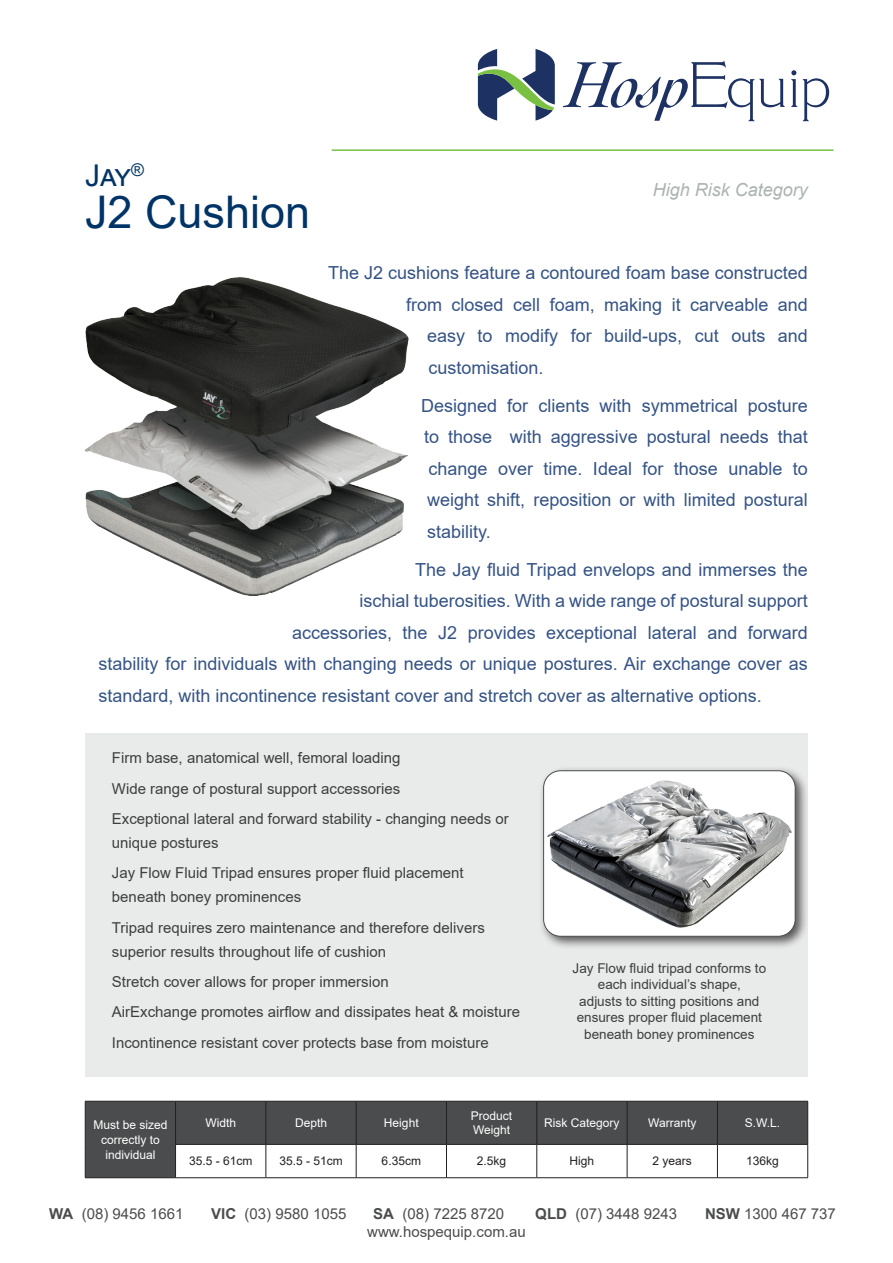
<style>
.page{position:relative;width:893px;height:1263px;background:#fff}
.page>*{position:absolute;margin:0;border:0;box-sizing:border-box;transform-origin:0 0}
.t1{font:45px "Arial";color:#036}
.t2{font:30px "Arial";color:#036}
.t3{font:18px/31.5px "Arial";color:#355385;text-align:justify}
.t4{font:italic 18px "Arial";color:#abb4af}
.t5{font:15px/30.3px "Arial";color:#3e3e3f}
.t6{font:15px "Arial";color:#4b4c4d}
.t7{font:13.5px/16.5px "Arial";color:#3e3e3f;text-align:center}
.t8{font:12px/15px "Arial";color:#fff;text-align:center}
.t9{font:12px "Arial";color:#231f20}
.s1{font-weight:700}
</style>
<div class="page">
<div style="left:85px;top:733px;width:723px;height:343px;background:#e9ebea"></div>
<svg style="left:791px;top:70px;width:38px;height:51px"></svg>
<svg style="left:563px;top:61px;width:222px;height:60px"></svg>
<svg style="left:478px;top:49px;width:77px;height:72px"></svg>
<hr style="left:332px;top:149px;width:501px;height:2px;background:#79c142">
<svg style="left:86px;top:1102px;width:721px;height:75px;fill:#4b4c4d"></svg>
<hr style="left:85px;top:1101px;width:91px;height:1px;background:#231f20">
<hr style="left:85px;top:1101px;width:1px;height:43px;background:#231f20">
<hr style="left:176px;top:1101px;width:90px;height:1px;background:#231f20">
<hr style="left:175px;top:1101px;width:1px;height:43px;background:#231f20">
<hr style="left:266px;top:1101px;width:90px;height:1px;background:#231f20">
<hr style="left:266px;top:1101px;width:1px;height:43px;background:#231f20">
<hr style="left:356px;top:1101px;width:90px;height:1px;background:#231f20">
<hr style="left:356px;top:1101px;width:1px;height:43px;background:#231f20">
<hr style="left:446px;top:1101px;width:91px;height:1px;background:#231f20">
<hr style="left:446px;top:1101px;width:1px;height:43px;background:#231f20">
<hr style="left:537px;top:1101px;width:90px;height:1px;background:#231f20">
<hr style="left:537px;top:1101px;width:1px;height:43px;background:#231f20">
<hr style="left:627px;top:1101px;width:90px;height:1px;background:#231f20">
<hr style="left:627px;top:1101px;width:1px;height:43px;background:#231f20">
<hr style="left:717px;top:1101px;width:91px;height:1px;background:#231f20">
<hr style="left:717px;top:1101px;width:1px;height:43px;background:#231f20">
<hr style="left:807px;top:1101px;width:1px;height:43px;background:#231f20">
<hr style="left:85px;top:1144px;width:1px;height:33px;background:#231f20">
<hr style="left:175px;top:1144px;width:91px;height:1px;background:#231f20">
<hr style="left:175px;top:1144px;width:1px;height:33px;background:#231f20">
<hr style="left:266px;top:1144px;width:90px;height:1px;background:#231f20">
<hr style="left:266px;top:1144px;width:1px;height:33px;background:#231f20">
<hr style="left:356px;top:1144px;width:90px;height:1px;background:#231f20">
<hr style="left:356px;top:1144px;width:1px;height:33px;background:#231f20">
<hr style="left:446px;top:1144px;width:91px;height:1px;background:#231f20">
<hr style="left:446px;top:1144px;width:1px;height:33px;background:#231f20">
<hr style="left:537px;top:1144px;width:90px;height:1px;background:#231f20">
<hr style="left:537px;top:1144px;width:1px;height:33px;background:#231f20">
<hr style="left:627px;top:1144px;width:90px;height:1px;background:#231f20">
<hr style="left:627px;top:1144px;width:1px;height:33px;background:#231f20">
<hr style="left:717px;top:1144px;width:91px;height:1px;background:#231f20">
<hr style="left:717px;top:1144px;width:1px;height:33px;background:#231f20">
<hr style="left:807px;top:1144px;width:1px;height:33px;background:#231f20">
<hr style="left:85px;top:1177px;width:91px;height:1px;background:#231f20">
<hr style="left:176px;top:1177px;width:90px;height:1px;background:#231f20">
<hr style="left:266px;top:1177px;width:90px;height:1px;background:#231f20">
<hr style="left:356px;top:1177px;width:90px;height:1px;background:#231f20">
<hr style="left:446px;top:1177px;width:91px;height:1px;background:#231f20">
<hr style="left:537px;top:1177px;width:90px;height:1px;background:#231f20">
<hr style="left:627px;top:1177px;width:90px;height:1px;background:#231f20">
<hr style="left:717px;top:1177px;width:91px;height:1px;background:#231f20">
<div style="left:538px;top:766px;width:271px;height:184px;background:#231f20;opacity:.75"></div>
<div style="left:544px;top:771px;width:251px;height:165px;background:#fff;border-radius:17px"></div>
<div style="left:543px;top:770px;width:252px;height:167px;border:1px solid #4b4c4d;border-radius:17px"></div>
<img style="left:85px;top:277px;width:324px;height:319px">
<img style="left:548px;top:780px;width:243px;height:147px">
<h2 class="t2" style="left:85px;top:155px;width:60px">Jay<sup>®</sup></h2>
<h1 class="t1" style="left:85px;top:181px;width:227px">J2 Cushion</h1>
<p class="t4" style="left:653px;top:178px;width:157px">High Risk Category</p>
<p class="t3" style="left:328px;top:257px;width:481px">The J2 cushions feature a contoured foam base constructed</p>
<p class="t3" style="left:406px;top:289px;width:403px">from closed cell foam, making it carveable and</p>
<p class="t3" style="left:427px;top:320px;width:382px">easy to modify for build-ups, cut outs and</p>
<p class="t3" style="left:429px;top:352px;width:117px">customisation.</p>
<p class="t3" style="left:421px;top:389px;width:388px">Designed for clients with symmetrical posture to those with aggressive postural needs that change over time. Ideal for those unable to weight shift, reposition or with limited postural stability.</p>
<p class="t3" style="left:415px;top:553px;width:394px">The Jay fluid Tripad envelops and immerses the</p>
<p class="t3" style="left:360px;top:585px;width:450px">ischial tuberosities. With a wide range of postural support</p>
<p class="t3" style="left:292px;top:616px;width:517px">accessories, the J2 provides exceptional lateral and forward</p>
<p class="t3" style="left:99px;top:648px;width:711px">stability for individuals with changing needs or unique postures. Air exchange cover as</p>
<p class="t3" style="left:99px;top:679px;width:665px">standard, with incontinence resistant cover and stretch cover as alternative options.</p>
<p class="t5" style="left:112px;top:743px;width:398px">Firm base, anatomical well, femoral loading<br>Wide range of postural support accessories<br>Exceptional lateral and forward stability - changing needs or</p>
<p class="t5" style="left:112px;top:827px;width:353px">unique postures<br>Jay Flow Fluid Tripad ensures proper fluid placement</p>
<p class="t5" style="left:112px;top:882px;width:374px">beneath boney prominences<br>Tripad requires zero maintenance and therefore delivers</p>
<p class="t5" style="left:112px;top:936px;width:410px">superior results throughout life of cushion<br>Stretch cover allows for proper immersion<br>AirExchange promotes airflow and dissipates heat &amp; moisture Incontinence resistant cover protects base from moisture</p>
<p class="t7" style="left:573px;top:959px;width:195px">Jay Flow fluid tripad conforms to each individual’s shape,<br>adjusts to sitting positions and ensures proper fluid placement beneath boney prominences</p>
<p class="t8" style="left:93px;top:1117px;width:76px">Must be sized correctly to individual</p>
<p class="t8" style="left:205px;top:1115px;width:32px">Width</p>
<p class="t8" style="left:295px;top:1115px;width:34px">Depth</p>
<p class="t8" style="left:384px;top:1115px;width:36px">Height</p>
<p class="t8" style="left:471px;top:1108px;width:43px;line-height:14.4px;text-align:left">Product<br>Weight</p>
<p class="t8" style="left:544px;top:1115px;width:77px">Risk Category</p>
<p class="t8" style="left:648px;top:1115px;width:50px">Warranty</p>
<p class="t8" style="left:745px;top:1115px;width:37px">S.W.L.</p>
<p class="t9" style="left:189px;top:1153px;width:65px">35.5 - 61cm</p>
<p class="t9" style="left:279px;top:1153px;width:65px">35.5 - 51cm</p>
<p class="t9" style="left:382px;top:1153px;width:41px">6.35cm</p>
<p class="t9" style="left:477px;top:1153px;width:31px">2.5kg</p>
<p class="t9" style="left:570px;top:1153px;width:26px">High</p>
<p class="t9" style="left:653px;top:1153px;width:41px">2 years</p>
<p class="t9" style="left:746px;top:1153px;width:34px">136kg</p>
<p class="t6" style="left:49px;top:1203px;width:136px"><span class="s1">WA</span> (08) 9456 1661</p>
<p class="t6" style="left:211px;top:1203px;width:137px"><span class="s1">VIC</span> (03) 9580 1055</p>
<p class="t6" style="left:373px;top:1203px;width:132px"><span class="s1">SA</span> (08) 7225 8720</p>
<p class="t6" style="left:535px;top:1203px;width:143px"><span class="s1">QLD</span> (07) 3448 9243</p>
<p class="t6" style="left:705px;top:1203px;width:132px"><span class="s1">NSW</span> 1300 467 737</p>
<p class="t6" style="left:367px;top:1221px;width:160px">www.hospequip.com.au</p>
</div>
